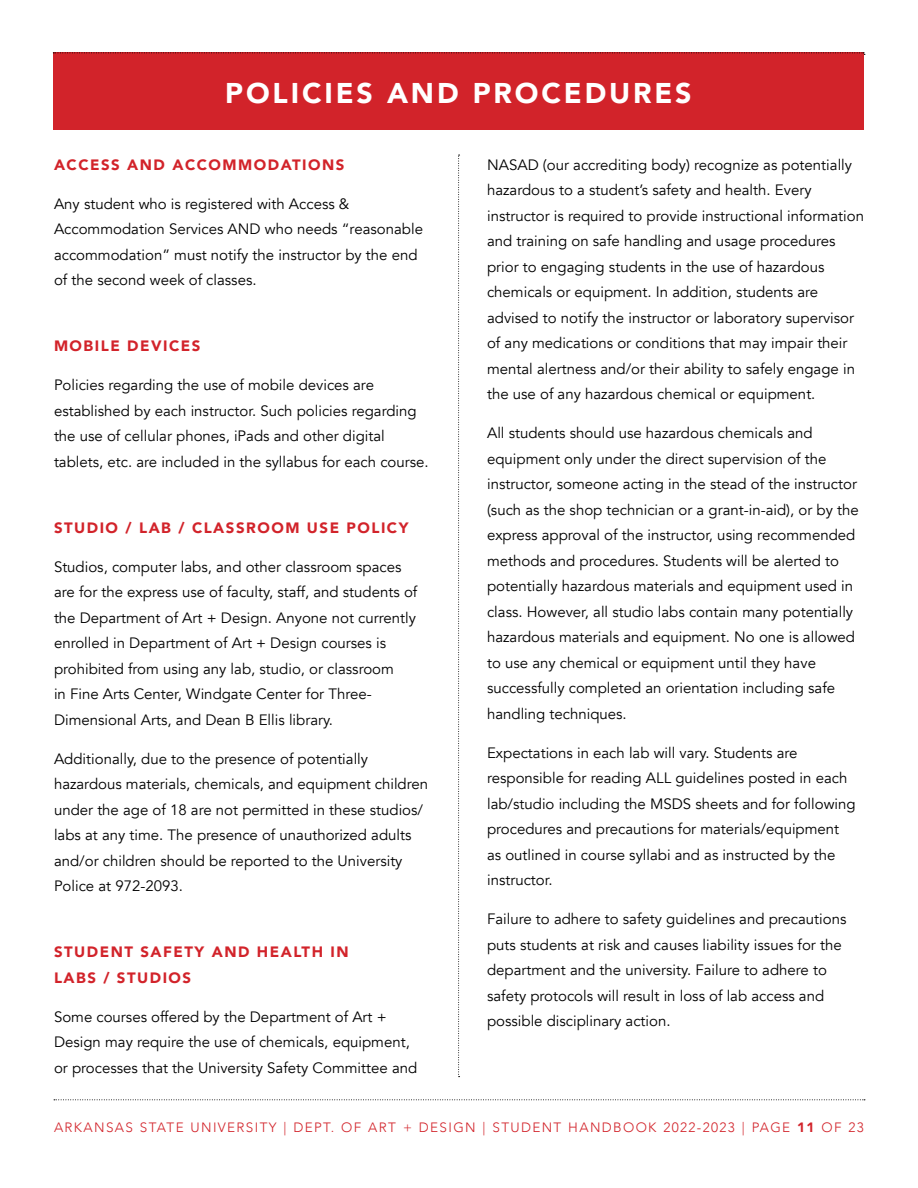
<style>
.page{position:relative;width:918px;height:1188px;background:#fff}
.page>*{position:absolute;margin:0;border:0;box-sizing:border-box;transform-origin:0 0}
.t1{font:900 28.5px "Avenir";letter-spacing:.1em;color:#fff}
.t2{font:15px/25.5px "Avenir";color:#000}
.t3{font:900 15px/25.5px "Avenir";letter-spacing:.1em;color:#d2232a}
.t4{font:300 13.5px "Avenir";letter-spacing:.1em;color:#d2232a}
.s1{font-weight:900}
</style>
<div class="page">
<svg style="left:54px;top:1099px;width:811px;height:1px"></svg>
<svg style="left:458px;top:155px;width:2px;height:922px"></svg>
<div style="left:53px;top:52px;width:810px;height:78px;background:#d2232a"></div>
<svg style="left:53px;top:52px;width:812px;height:3px"></svg>
<h1 class="t1" style="left:225px;top:68px;width:468px">POLICIES AND PROCEDURES</h1>
<p class="t3" style="left:54px;top:151px;width:292px">ACCESS AND ACCOMMODATIONS</p>
<p class="t2" style="left:54px;top:191px;width:371px">Any student who is registered with Access &amp; Accommodation Services AND who needs “reasonable accommodation” must notify the instructor by the end of the second week of classes.</p>
<p class="t3" style="left:54px;top:333px;width:148px">MOBILE DEVICES</p>
<p class="t2" style="left:54px;top:373px;width:376px">Policies regarding the use of mobile devices are established by each instructor. Such policies regarding the use of cellular phones, iPads and other digital tablets, etc. are included in the syllabus for each course.</p>
<p class="t3" style="left:54px;top:514px;width:356px">STUDIO / LAB / CLASSROOM USE POLICY</p>
<p class="t2" style="left:54px;top:554px;width:365px">Studios, computer labs, and other classroom spaces are for the express use of faculty, staff, and students of the Department of Art + Design. Anyone not currently enrolled in Department of Art + Design courses is prohibited from using any lab, studio, or classroom<br>in Fine Arts Center, Windgate Center for Three-Dimensional Arts, and Dean B Ellis library.</p>
<p class="t2" style="left:54px;top:746px;width:376px">Additionally, due to the presence of potentially hazardous materials, chemicals, and equipment children under the age of 18 are not permitted in these studios/ labs at any time. The presence of unauthorized adults and/or children should be reported to the University Police at 972-2093.</p>
<p class="t3" style="left:54px;top:939px;width:296px">STUDENT SAFETY AND HEALTH IN<br>LABS / STUDIOS</p>
<p class="t2" style="left:54px;top:1004px;width:365px">Some courses offered by the Department of Art +<br>Design may require the use of chemicals, equipment, or processes that the University Safety Committee and</p>
<p class="t2" style="left:487px;top:152px;width:378px">NASAD (our accrediting body) recognize as potentially hazardous to a student’s safety and health. Every instructor is required to provide instructional information and training on safe handling and usage procedures prior to engaging students in the use of hazardous chemicals or equipment. In addition, students are advised to notify the instructor or laboratory supervisor of any medications or conditions that may impair their mental alertness and/or their ability to safely engage in the use of any hazardous chemical or equipment.</p>
<p class="t2" style="left:487px;top:421px;width:373px">All students should use hazardous chemicals and equipment only under the direct supervision of the instructor, someone acting in the stead of the instructor (such as the shop technician or a grant-in-aid), or by the express approval of the instructor, using recommended methods and procedures. Students will be alerted to potentially hazardous materials and equipment used in class. However, all studio labs contain many potentially hazardous materials and equipment. No one is allowed to use any chemical or equipment until they have successfully completed an orientation including safe handling techniques.</p>
<p class="t2" style="left:487px;top:740px;width:370px">Expectations in each lab will vary. Students are responsible for reading ALL guidelines posted in each lab/studio including the MSDS sheets and for following procedures and precautions for materials/equipment as outlined in course syllabi and as instructed by the instructor.</p>
<p class="t2" style="left:487px;top:907px;width:361px">Failure to adhere to safety guidelines and precautions puts students at risk and causes liability issues for the department and the university. Failure to adhere to safety protocols will result in loss of lab access and possible disciplinary action.</p>
<p class="t4" style="left:54px;top:1120px;width:811px">ARKANSAS STATE UNIVERSITY | DEPT. OF ART + DESIGN | STUDENT HANDBOOK 2022-2023 | PAGE <span class="s1">11</span> OF 23</p>
</div>
